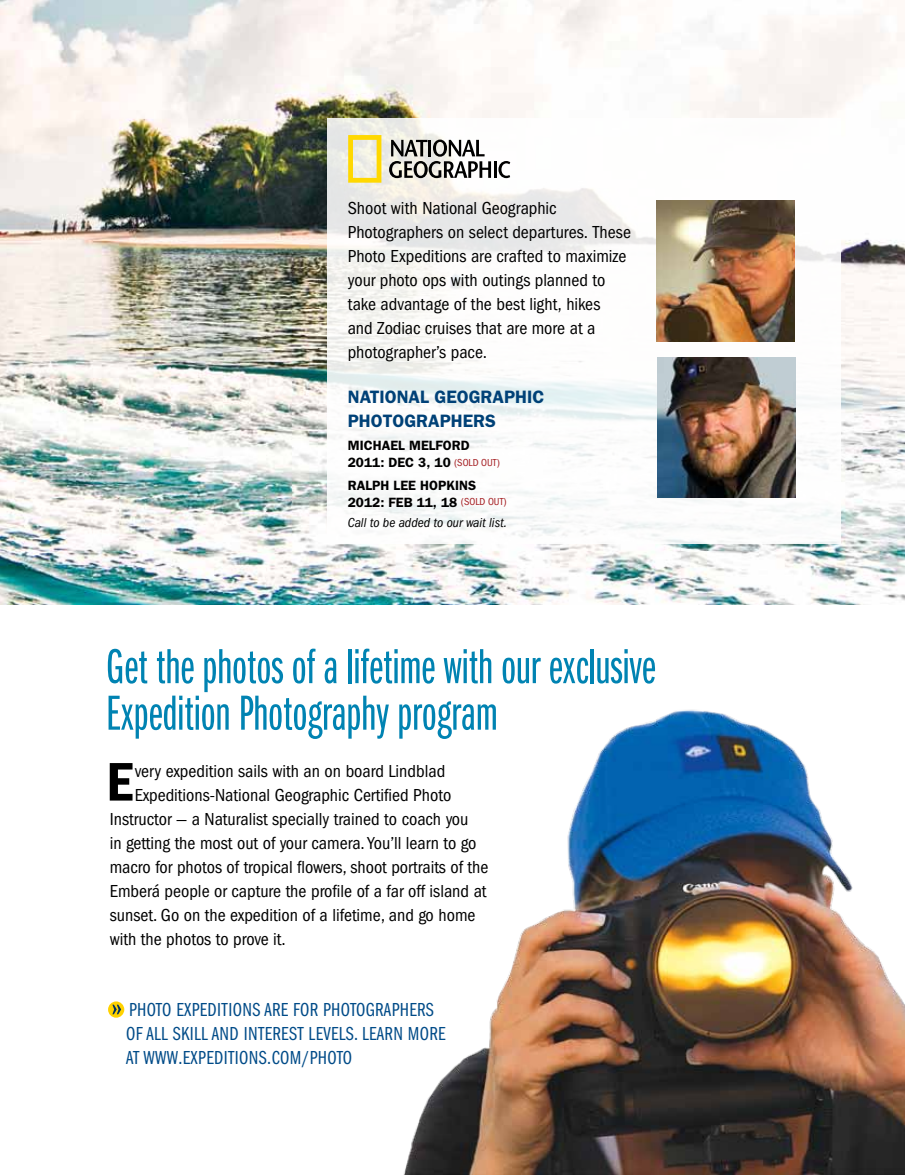
<style>
.page{position:relative;width:905px;height:1175px;background:#fff}
.page>*{position:absolute;margin:0;border:0;box-sizing:border-box;transform-origin:0 0}
.t1{font:600 condensed 56.25px "Franklin Gothic";color:#000}
.t2{font:51px/46.5px "Franklin Gothic Book X Cmpr";color:#0083b2}
.t3{font:19.5px/24px "Franklin Gothic Book Cmpr";letter-spacing:.02em;color:#004b88}
.t4{font:condensed 18px/24px "Franklin Gothic";color:#000}
.t5{font:600 18px/24px "Franklin Gothic";color:#004177}
.t6{font:600 13.5px/17px "Franklin Gothic";color:#000}
.t7{font:italic condensed 13.5px "Franklin Gothic";color:#000}
.t8{font:condensed 10.5px "Franklin Gothic";color:#a41d21}
.s1{font-weight:600;font-stretch:normal;font-size:13.5px;color:#000}
.s2{font-weight:400;font-stretch:condensed;font-size:10.5px;color:#a41d21}
</style>
<div class="page">
<img style="left:0;top:0;width:904px;height:604px">
<svg style="left:327px;top:118px;width:513px;height:425px"></svg>
<img style="left:656px;top:201px;width:138px;height:140px">
<img style="left:657px;top:358px;width:138px;height:140px">
<svg style="left:108px;top:1001px;width:16px;height:16px"></svg>
<svg style="left:112px;top:1004px;width:9px;height:10px"></svg>
<img style="left:404px;top:709px;width:500px;height:465px">
<svg style="left:348px;top:135px;width:33px;height:48px;background:#f5e485"></svg>
<svg style="left:389px;top:139px;width:121px;height:39px"></svg>
<p class="t4" style="left:348px;top:196px;width:285px">Shoot with National Geographic Photographers on select departures. These Photo Expeditions are crafted to maximize your photo ops with outings planned to take advantage of the best light, hikes<br>and Zodiac cruises that are more at a photographer’s pace.</p>
<p class="t5" style="left:348px;top:384px;width:198px">NATIONAL GEOGRAPHIC<br>PHOTOGRAPHERS</p>
<p class="t6" style="left:348px;top:437px;width:123px">MICHAEL MELFORD<br>2011: DEC</p>
<p class="t8" style="left:418px;top:456px;width:46px"><span class="s1">3, 10</span> (sold</p>
<p class="t8" style="left:481px;top:456px;width:20px">out)</p>
<p class="t6" style="left:348px;top:477px;width:129px;line-height:16.4px;text-align:right">KINS<br>2012: FEB 11, 18 <span class="s2">(Sold</span></p>
<p class="t6" style="left:348px;top:477px;width:9px">RALPH</p>
<p class="t6" style="left:393px;top:477px;width:9px">LEE</p>
<p class="t6" style="left:420px;top:477px;width:10px">HOP</p>
<p class="t8" style="left:488px;top:496px;width:20px">Out)</p>
<p class="t7" style="left:348px;top:515px;width:161px">Call to be added to our wait list.</p>
<h2 class="t2" style="left:106px;top:644px;width:551px">Get the photos of a lifetime with our exclusive<br>Expedition Photography program</h2>
<h1 class="t1" style="left:106px;top:749px;width:28px">E</h1>
<p class="t4" style="left:135px;top:758px;width:312px">very expedition sails with an on board Lindblad</p>
<p class="t4" style="left:135px;top:782px;width:318px">Expeditions-National Geographic Certified Photo</p>
<p class="t4" style="left:110px;top:806px;width:360px">Instructor — a Naturalist specially trained to coach you</p>
<p class="t4" style="left:110px;top:830px;width:368px">in getting the most out of your camera. You’ll learn to go</p>
<p class="t4" style="left:110px;top:854px;width:380px">macro for photos of tropical flowers, shoot portraits of the</p>
<p class="t4" style="left:110px;top:878px;width:378px">Emberá people or capture the profile of a far off island at</p>
<p class="t4" style="left:110px;top:902px;width:367px">sunset. Go on the expedition of a lifetime, and go home</p>
<p class="t4" style="left:110px;top:926px;width:177px">with the photos to prove it.</p>
<p class="t3" style="left:126px;top:998px;width:320px">PHOTO EXPEDITIONS ARE FOR PHOTOGRAPHERS<br>OF ALL SKILL AND INTEREST LEVELS. LEARN MORE<br>AT WWW.EXPEDITIONS.COM/PHOTO</p>
</div>
